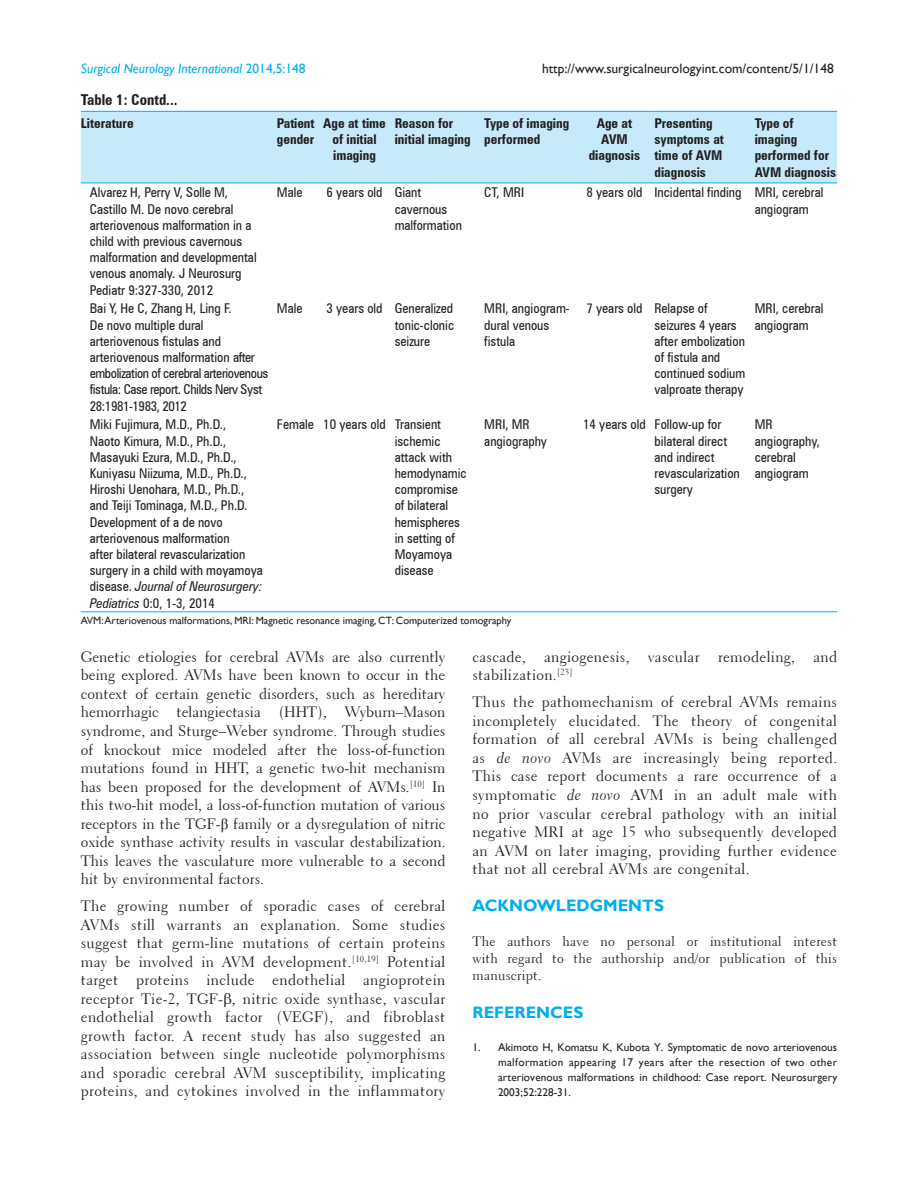
<style>
.page{position:relative;width:918px;height:1188px;background:#fff}
.page>*{position:absolute;margin:0;border:0;box-sizing:border-box;transform-origin:0 0}
.t1{font:700 16.5px "Gill Sans";color:#00aeef}
.TX{font:15px/18.5px "Transitional 521 BT Roman A";letter-spacing:.02em;color:#231f20;text-align:justify}
.TT{font:700 condensed 15px "Zurich BT";color:#231f20}
.TBL{font:condensed 13.5px/16.2px "Zurich BT";color:#231f20}
.TB{font:condensed 13.5px/16.2px "Zurich BT";color:#231f20}
.TCH{font:700 condensed 13.5px/16.2px "Zurich BT";color:#231f20}
.TB-2{font:condensed 13.5px/16.2px "Zurich BT";letter-spacing:-.03em;color:#231f20}
.TX-2{font:13.5px/17px "Transitional 521 BT Roman A";letter-spacing:.015em;color:#231f20;text-align:justify}
.t2{font:13.5px "Gill Sans";color:#231f20}
.t3{font:italic 13.5px "Gill Sans";color:#00aeef}
.REF{font:11.25px/15.1px "Gill Sans";letter-spacing:.01em;color:#231f20;text-align:justify}
.TFN{font:10.5px "Gill Sans";color:#231f20}
.s1{font-style:normal}
.s2{font-style:italic}
.s3{font-family:"Times New Roman"}
.s4{font-family:"Transitional 521 BT Cursive A"}
</style>
<div class="page">
<div style="left:81px;top:112px;width:756px;height:71px;background:#c6eafa"></div>
<hr style="left:81px;top:611px;width:187px;height:1px;background:#00aeef">
<hr style="left:277px;top:611px;width:37px;height:1px;background:#00aeef">
<hr style="left:323px;top:611px;width:63px;height:1px;background:#00aeef">
<hr style="left:395px;top:611px;width:81px;height:1px;background:#00aeef">
<hr style="left:484px;top:611px;width:90px;height:1px;background:#00aeef">
<hr style="left:583px;top:611px;width:63px;height:1px;background:#00aeef">
<hr style="left:655px;top:611px;width:91px;height:1px;background:#00aeef">
<hr style="left:755px;top:611px;width:82px;height:1px;background:#00aeef">
<hr style="left:81px;top:183px;width:187px;height:1px;background:#00aeef">
<hr style="left:277px;top:183px;width:37px;height:1px;background:#00aeef">
<hr style="left:323px;top:183px;width:63px;height:1px;background:#00aeef">
<hr style="left:395px;top:183px;width:81px;height:1px;background:#00aeef">
<hr style="left:484px;top:183px;width:90px;height:1px;background:#00aeef">
<hr style="left:583px;top:183px;width:63px;height:1px;background:#00aeef">
<hr style="left:655px;top:183px;width:91px;height:1px;background:#00aeef">
<hr style="left:755px;top:183px;width:82px;height:1px;background:#00aeef">
<hr style="left:81px;top:111px;width:187px;height:1px;background:#00aeef">
<hr style="left:277px;top:111px;width:37px;height:1px;background:#00aeef">
<hr style="left:323px;top:111px;width:63px;height:1px;background:#00aeef">
<hr style="left:395px;top:111px;width:81px;height:1px;background:#00aeef">
<hr style="left:484px;top:111px;width:90px;height:1px;background:#00aeef">
<hr style="left:583px;top:111px;width:63px;height:1px;background:#00aeef">
<hr style="left:655px;top:111px;width:91px;height:1px;background:#00aeef">
<hr style="left:755px;top:111px;width:82px;height:1px;background:#00aeef">
<p class="t3" style="left:81px;top:61px;width:226px">Surgical Neurology International <span class="s1">2014,5:148</span></p>
<p class="t2" style="left:542px;top:61px;width:293px">http://www.surgicalneurologyint.com/content/5/1/148</p>
<p class="TT" style="left:81px;top:91px;width:98px">Table 1: Contd...</p>
<p class="TCH" style="left:81px;top:115px;width:54px">Literature</p>
<p class="TCH" style="left:277px;top:115px;width:39px">Patient gender</p>
<p class="TCH" style="left:323px;top:115px;width:64px;text-align:center">Age at time of initial imaging</p>
<p class="TCH" style="left:395px;top:115px;width:78px">Reason for initial imaging</p>
<p class="TCH" style="left:484px;top:115px;width:87px">Type of imaging performed</p>
<p class="TCH" style="left:589px;top:115px;width:53px;text-align:center">Age at<br>AVM diagnosis</p>
<p class="TCH" style="left:655px;top:115px;width:71px">Presenting symptoms at time of AVM diagnosis</p>
<p class="TCH" style="left:755px;top:115px;width:83px">Type of imaging performed for<br>AVM diagnosis</p>
<p class="TB" style="left:90px;top:184px;width:168px">Alvarez H, Perry V, Solle M,<br>Castillo M. De novo cerebral arteriovenous malformation in a child with previous cavernous malformation and developmental venous anomaly. J Neurosurg<br>Pediatr 9:327-330, 2012</p>
<p class="TB" style="left:277px;top:184px;width:27px">Male</p>
<p class="TB" style="left:326px;top:184px;width:58px">6 years old</p>
<p class="TB" style="left:395px;top:184px;width:69px">Giant cavernous malformation</p>
<p class="TB" style="left:484px;top:184px;width:41px">CT, MRI</p>
<p class="TB" style="left:586px;top:184px;width:58px">8 years old</p>
<p class="TB" style="left:655px;top:184px;width:88px">Incidental finding</p>
<p class="TB" style="left:755px;top:184px;width:70px">MRI, cerebral angiogram</p>
<p class="TB-2" style="left:90px;top:300px;width:180px">Bai Y, He C, Zhang H, Ling F.<br>De novo multiple dural arteriovenous fistulas and arteriovenous malformation after embolization of cerebral arteriovenous fistula: Case report. Childs Nerv Syst<br>28:1981-1983, 2012</p>
<p class="TB" style="left:277px;top:300px;width:27px">Male</p>
<p class="TB" style="left:326px;top:300px;width:58px">3 years old</p>
<p class="TB" style="left:395px;top:300px;width:61px;text-align:justify">Generalized tonic‑clonic seizure</p>
<p class="TB" style="left:484px;top:300px;width:86px">MRI, angiogram&shy;dural venous fistula</p>
<p class="TB" style="left:586px;top:300px;width:58px">7 years old</p>
<p class="TB" style="left:655px;top:300px;width:92px">Relapse of seizures 4 years after embolization of fistula and continued sodium valproate therapy</p>
<p class="TB" style="left:755px;top:300px;width:70px">MRI, cerebral angiogram</p>
<p class="TBL" style="left:90px;top:416px;width:175px">Miki Fujimura, M.D., Ph.D.,<br>Naoto Kimura, M.D., Ph.D.,<br>Masayuki Ezura, M.D., Ph.D.,<br>Kuniyasu Niizuma, M.D., Ph.D.,<br>Hiroshi Uenohara, M.D., Ph.D., and Teiji Tominaga, M.D., Ph.D.<br>Development of a de novo arteriovenous malformation<br>after bilateral revascularization surgery in a child with moyamoya disease. <span class="s2">Journal of Neurosurgery:<br>Pediatrics</span> 0:0, 1‑3, 2014</p>
<p class="TBL" style="left:277px;top:416px;width:38px">Female</p>
<p class="TBL" style="left:323px;top:416px;width:64px">10 years old</p>
<p class="TBL" style="left:395px;top:416px;width:74px">Transient ischemic attack with hemodynamic compromise of bilateral hemispheres in setting of<br>Moyamoya disease</p>
<p class="TBL" style="left:484px;top:416px;width:64px">MRI, MR angiography</p>
<p class="TBL" style="left:583px;top:416px;width:64px">14 years old</p>
<p class="TBL" style="left:655px;top:416px;width:87px">Follow‑up for bilateral direct and indirect revascularization surgery</p>
<p class="TBL" style="left:755px;top:416px;width:67px">MR angiography, cerebral angiogram</p>
<p class="TFN" style="left:81px;top:614px;width:432px">AVM: Arteriovenous malformations, MRI: Magnetic resonance imaging, CT: Computerized tomography</p>
<p class="TX" style="left:81px;top:648px;width:366px">Genetic etiologies for cerebral AVMs are also currently being explored. AVMs have been known to occur in the context of certain genetic disorders, such as hereditary hemorrhagic telangiectasia (HHT), Wyburn–Mason syndrome, and Sturge–Weber syndrome. Through studies of knockout mice modeled after the loss‑of‑function mutations found in HHT, a genetic two‑hit mechanism has been proposed for the development of AVMs.<sup>[10]</sup> In this two‑hit model, a loss‑of‑function mutation of various receptors in the TGF‑<span class="s3">β</span> family or a dysregulation of nitric oxide synthase activity results in vascular destabilization.<br>This leaves the vasculature more vulnerable to a second hit by environmental factors.</p>
<p class="TX" style="left:81px;top:897px;width:366px">The growing number of sporadic cases of cerebral AVMs still warrants an explanation. Some studies suggest that germ‑line mutations of certain proteins may be involved in AVM development.<sup>[10,19]</sup> Potential target proteins include endothelial angioprotein receptor Tie‑2, TGF‑ , nitric oxide synthase, vascular endothelial growth factor (VEGF), and fibroblast growth factor. A recent study has also suggested an association between single nucleotide polymorphisms and sporadic cerebral AVM susceptibility, implicating proteins, and cytokines involved in the inflammatory</p>
<p class="TX" style="left:472px;top:648px;width:366px">cascade, angiogenesis, vascular remodeling, and stabilization.<sup>[23]</sup></p>
<p class="TX" style="left:472px;top:693px;width:366px">Thus the pathomechanism of cerebral AVMs remains incompletely elucidated. The theory of congenital formation of all cerebral AVMs is being challenged as <span class="s4">de novo</span> AVMs are increasingly being reported.<br>This case report documents a rare occurrence of a symptomatic <span class="s4">de novo</span> AVM in an adult male with no prior vascular cerebral pathology with an initial negative MRI at age 15 who subsequently developed an AVM on later imaging, providing further evidence that not all cerebral AVMs are congenital.</p>
<h1 class="t1" style="left:472px;top:896px;width:193px">ACKNOWLEDGMENTS</h1>
<p class="TX-2" style="left:472px;top:933px;width:366px">The authors have no personal or institutional interest with regard to the authorship and/or publication of this manuscript.</p>
<h1 class="t1" style="left:472px;top:1002px;width:112px">REFERENCES</h1>
<p class="REF" style="left:498px;top:1040px;width:341px;text-indent:-26px">1. Akimoto H, Komatsu K, Kubota Y. Symptomatic de novo arteriovenous malformation appearing 17 years after the resection of two other arteriovenous malformations in childhood: Case report. Neurosurgery 2003;52:228‑31.</p>
</div>
